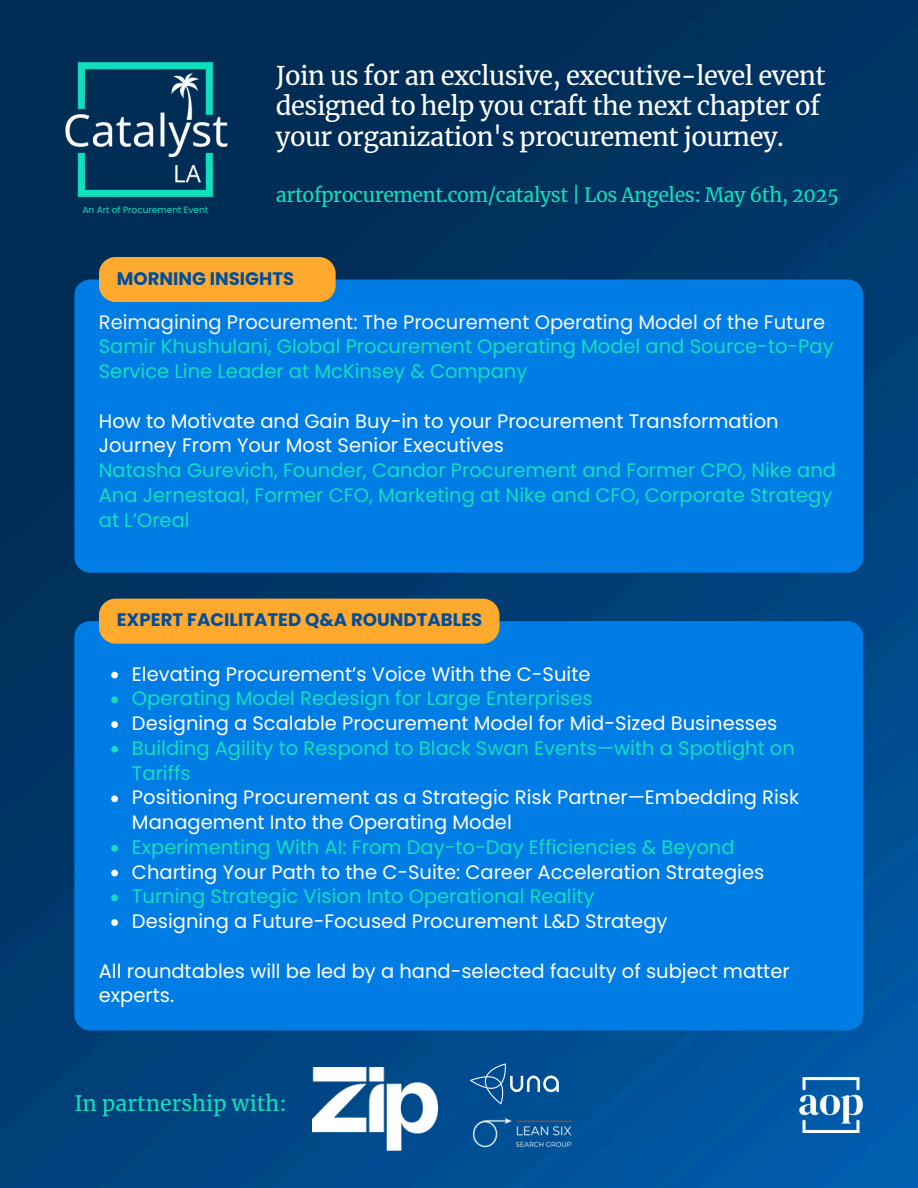
<style>
.page{position:relative;width:918px;height:1188px;background:#fff}
.page>*{position:absolute;margin:0;border:0;box-sizing:border-box;transform-origin:0 0}
.t1{font:25.5px/30.3px "Merriweather";letter-spacing:-.02em;color:#fff}
.t2{font:21px "Merriweather";letter-spacing:.01em;color:#12dfbd}
.t3{font:19.5px/24.8px "Poppins";color:#12dfbd}
.t4{font:19.5px/24.8px "Poppins";color:#fff}
.t5{font:19.5px "Merriweather";letter-spacing:-.02em;color:#12dfbd}
.t6{font:700 18.15px "Poppins";color:#004e9e}
.t7{font:9px "Poppins";color:#12dfbd}
.s1{color:#f7f7f7}
.s2{color:#fff}
</style>
<div class="page">
<img style="left:0;top:0;width:918px;height:1188px">
<img style="left:50px;top:35px;width:190px;height:190px">
<div style="left:74px;top:280px;width:789px;height:293px;background:#007ce5"></div>
<div style="left:99px;top:257px;width:237px;height:45px;background:#ffaa2e;border-radius:17px"></div>
<div style="left:74px;top:621px;width:789px;height:409px;background:#007ce5"></div>
<div style="left:99px;top:599px;width:400px;height:45px;background:#ffaa2e;border-radius:17px"></div>
<img style="left:799px;top:1077px;width:64px;height:56px">
<img style="left:313px;top:1068px;width:125px;height:83px">
<img style="left:469px;top:1063px;width:93px;height:42px">
<img style="left:469px;top:1112px;width:108px;height:43px">
<svg style="left:111px;top:672px;width:7px;height:6px"></svg>
<svg style="left:111px;top:696px;width:7px;height:7px"></svg>
<svg style="left:111px;top:721px;width:7px;height:7px"></svg>
<svg style="left:111px;top:746px;width:7px;height:7px"></svg>
<svg style="left:111px;top:795px;width:7px;height:7px"></svg>
<svg style="left:111px;top:845px;width:7px;height:7px"></svg>
<svg style="left:111px;top:870px;width:7px;height:6px"></svg>
<svg style="left:111px;top:894px;width:7px;height:7px"></svg>
<svg style="left:111px;top:919px;width:7px;height:7px"></svg>
<p class="t7" style="left:83px;top:203px;width:127px">An Art of Procurement Event</p>
<p class="t1" style="left:276px;top:61px;width:551px">Join us for an exclusive, executive-level event designed to help you craft the next chapter of your organization's procurement journey.</p>
<p class="t5" style="left:276px;top:183px;width:564px">artofprocurement.com/catalyst | Los Angeles: May 6th, 2025</p>
<h3 class="t6" style="left:117px;top:266px;width:179px">MORNING INSIGHTS</h3>
<h1 class="t3" style="left:99px;top:309px;width:736px"><span class="s1">Reimagining Procurement: The Procurement Operating Model of the Future<br></span>Samir Khushulani, Global Procurement Operating Model and Source-to-Pay<br>Service Line Leader at McKinsey &amp; Company</h1>
<h2 class="t3" style="left:99px;top:408px;width:739px"><span class="s2">How to Motivate and Gain Buy-in to your Procurement Transformation Journey From Your Most Senior Executives<br></span>Natasha Gurevich, Founder, Candor Procurement and Former CPO, Nike and Ana Jernestaal, Former CFO, Marketing at Nike and CFO, Corporate Strategy at L’Oreal</h2>
<p class="t6" style="left:117px;top:607px;width:367px">EXPERT FACILITATED Q&amp;A ROUNDTABLES</p>
<h2 class="t4" style="left:132px;top:661px;width:460px">Elevating Procurement’s Voice With the C-Suite</h2>
<h2 class="t3" style="left:132px;top:686px;width:462px">Operating Model Redesign for Large Enterprises</h2>
<h3 class="t4" style="left:132px;top:711px;width:647px">Designing a Scalable Procurement Model for Mid-Sized Businesses</h3>
<p class="t3" style="left:132px;top:736px;width:664px">Building Agility to Respond to Black Swan Events—with a Spotlight on<br>Tariffs</p>
<p class="t4" style="left:132px;top:785px;width:669px">Positioning Procurement as a Strategic Risk Partner—Embedding Risk<br>Management Into the Operating Model</p>
<p class="t3" style="left:132px;top:835px;width:604px">Experimenting With AI: From Day-to-Day Efficiencies &amp; Beyond</p>
<p class="t4" style="left:132px;top:859px;width:634px">Charting Your Path to the C-Suite: Career Acceleration Strategies</p>
<p class="t3" style="left:132px;top:884px;width:464px">Turning Strategic Vision Into Operational Reality</p>
<p class="t4" style="left:132px;top:909px;width:537px">Designing a Future-Focused Procurement L&amp;D Strategy</p>
<p class="t4" style="left:99px;top:958px;width:692px">All roundtables will be led by a hand-selected faculty of subject matter experts.</p>
<p class="t2" style="left:74px;top:1091px;width:214px">In partnership with:</p>
</div>
